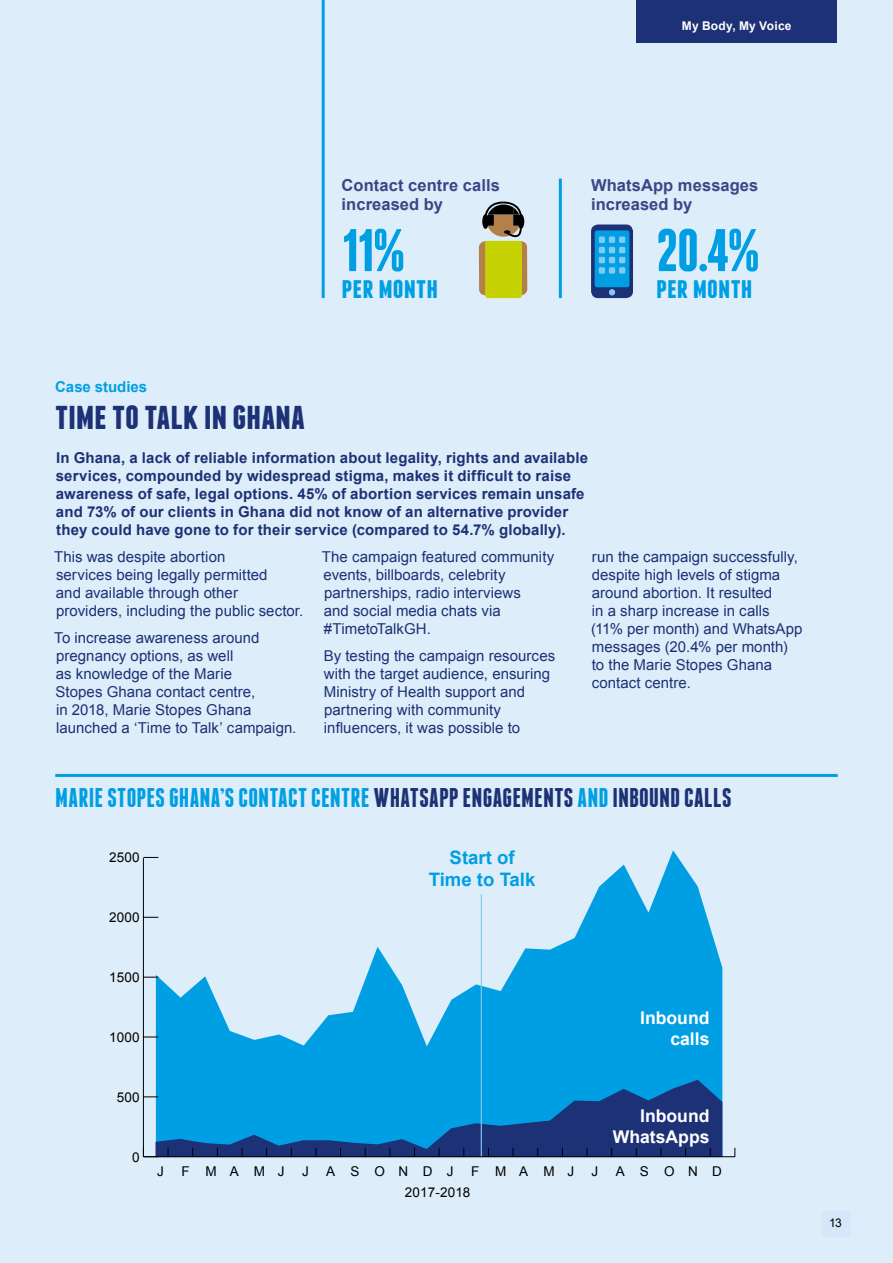
<style>
.page{position:relative;width:893px;height:1263px;background:#ddedf9}
.page>*{position:absolute;margin:0;border:0;box-sizing:border-box;transform-origin:0 0}
.Body_Bold{font:700 60px "Franchise";color:#009fe3}
.t1{font:700 39px "Franchise";letter-spacing:-.005em;color:#1d3176}
.Body_Bold-2{font:700 30px "Franchise";letter-spacing:.005em;color:#009fe3}
.t2{font:700 27px "Franchise";letter-spacing:.01em;color:#009fe3}
.t3{font:700 18.6px/22.4px "Arial";color:#009fe3;text-align:center}
.t4{font:700 17.55px/21.1px "Arial";color:#fff;text-align:right}
.Body_Indent{font:700 16.5px/19.5px "Arial";letter-spacing:.005em;color:#3b4686}
.Body_Indent-2{font:15px/18px "Arial";letter-spacing:.005em;color:#1d3176}
.Body_Indent-3{font:700 15px/18px "Arial";letter-spacing:.01em;color:#1d3176}
.Body_Indent-4{font:700 15px "Arial";color:#009fe3}
.t5{font:13.5px "Arial";letter-spacing:.01em;color:#000}
.t6{font:700 12px "Arial";letter-spacing:.02em;color:#fff}
.t7{font:12px "Arial";color:#000}
.s1{color:#1d3176}
</style>
<div class="page">
<div style="left:637px;top:0;width:200px;height:43px;background:#1d3176"></div>
<div style="left:822px;top:1212px;width:29px;height:25px;background:#d7e6f8"></div>
<svg style="left:591px;top:224px;width:42px;height:74px"></svg>
<div style="left:595px;top:230px;width:34px;height:57px;background:#009fe3;border-radius:2px"></div>
<svg style="left:609px;top:289px;width:6px;height:6px"></svg>
<div style="left:599px;top:236px;width:6px;height:7px;background:#82caf0;border-radius:2px"></div>
<div style="left:599px;top:267px;width:6px;height:7px;background:#82caf0;border-radius:2px"></div>
<div style="left:609px;top:236px;width:6px;height:7px;background:#82caf0;border-radius:2px"></div>
<div style="left:609px;top:267px;width:6px;height:7px;background:#82caf0;border-radius:2px"></div>
<div style="left:619px;top:236px;width:6px;height:7px;background:#82caf0;border-radius:2px"></div>
<div style="left:619px;top:267px;width:6px;height:7px;background:#82caf0;border-radius:2px"></div>
<svg style="left:599px;top:247px;width:26px;height:16px"></svg>
<div style="left:485px;top:241px;width:37px;height:57px;background:#c5d100;border-radius:3px"></div>
<svg style="left:479px;top:201px;width:48px;height:94px"></svg>
<hr style="left:559px;top:179px;width:3px;height:119px;background:#009fe3">
<hr style="left:322px;top:0;width:3px;height:298px;background:#009fe3">
<hr style="left:55px;top:774px;width:783px;height:3px;background:#009fe3">
<svg style="left:156px;top:850px;width:566px;height:230px"></svg>
<hr style="left:143px;top:1156px;width:592px;height:1px;background:#000">
<hr style="left:143px;top:858px;width:1px;height:299px;background:#000">
<svg style="left:143px;top:1080px;width:579px;height:77px;background:#1072b4"></svg>
<svg style="left:144px;top:1036px;width:14px;height:1px"></svg>
<svg style="left:144px;top:977px;width:14px;height:1px"></svg>
<svg style="left:144px;top:917px;width:14px;height:1px"></svg>
<svg style="left:143px;top:857px;width:15px;height:1px"></svg>
<hr style="left:481px;top:894px;width:1px;height:262px;background:#82caf0">
<p class="t6" style="left:682px;top:18px;width:111px">My Body, My Voice</p>
<p class="Body_Indent" style="left:342px;top:176px;width:160px">Contact centre calls increased by</p>
<p class="Body_Indent" style="left:591px;top:176px;width:169px">WhatsApp messages</p>
<p class="Body_Indent" style="left:591px;top:195px;width:103px">increased by</p>
<p class="Body_Bold" style="left:656px;top:222px;width:105px">20.4%</p>
<p class="Body_Bold-2" style="left:656px;top:274px;width:98px">per month</p>
<p class="Body_Bold" style="left:342px;top:222px;width:65px">11%</p>
<p class="Body_Bold-2" style="left:342px;top:274px;width:98px">per month</p>
<p class="Body_Indent-4" style="left:55px;top:377px;width:93px">Case studies</p>
<p class="t1" style="left:55px;top:397px;width:251px">time to talk in ghana</p>
<p class="Body_Indent-3" style="left:56px;top:449px;width:534px">In Ghana, a lack of reliable information about legality, rights and available services, compounded by widespread stigma, makes it difficult to raise awareness of safe, legal options. 45% of abortion services remain unsafe and 73% of our clients in Ghana did not know of an alternative provider they could have gone to for their service (compared to 54.7% globally).</p>
<p class="Body_Indent-2" style="left:54px;top:548px;width:251px">This was despite abortion<br>services being legally permitted<br>and available through other providers, including the public sector.</p>
<p class="Body_Indent-2" style="left:54px;top:629px;width:244px">To increase awareness around pregnancy options, as well<br>as knowledge of the Marie<br>Stopes Ghana contact centre,<br>in 2018, Marie Stopes Ghana launched a ‘Time to Talk’ campaign.</p>
<p class="Body_Indent-2" style="left:322px;top:548px;width:234px">The campaign featured community events, billboards, celebrity partnerships, radio interviews<br>and social media chats via #TimetoTalkGH.</p>
<p class="Body_Indent-2" style="left:324px;top:647px;width:233px">By testing the campaign resources with the target audience, ensuring<br>Ministry of Health support and partnering with community influencers, it was possible to</p>
<p class="Body_Indent-2" style="left:591px;top:548px;width:213px">run the campaign successfully, despite high levels of stigma around abortion. It resulted<br>in a sharp increase in calls (11% per month) and WhatsApp messages (20.4% per month) to the Marie Stopes Ghana contact centre.</p>
<p class="t2" style="left:55px;top:785px;width:678px">MARIE STOPES GHANA’S CONTACT CENTRE <span class="s1">WHATSAPP ENGAGEMENTS</span> AND <span class="s1">INBOUND CALLS</span></p>
<p class="t5" style="left:109px;top:848px;width:32px">2500</p>
<p class="t5" style="left:109px;top:908px;width:32px">2000</p>
<p class="t3" style="left:429px;top:847px;width:108px">Start of<br>Time to Talk</p>
<p class="t5" style="left:109px;top:968px;width:32px">1500</p>
<p class="t5" style="left:109px;top:1028px;width:32px">1000</p>
<p class="t5" style="left:117px;top:1088px;width:24px">500</p>
<p class="t5" style="left:132px;top:1148px;width:9px">0</p>
<p class="t4" style="left:640px;top:1008px;width:71px">Inbound calls</p>
<p class="t4" style="left:613px;top:1105px;width:98px">Inbound<br>WhatsApps</p>
<p class="t5" style="left:157px;top:1162px;width:8px">J</p>
<p class="t5" style="left:181px;top:1162px;width:10px">F</p>
<p class="t5" style="left:206px;top:1162px;width:13px">M</p>
<p class="t5" style="left:230px;top:1162px;width:11px">A</p>
<p class="t5" style="left:254px;top:1162px;width:13px">M</p>
<p class="t5" style="left:278px;top:1162px;width:8px">J</p>
<p class="t5" style="left:302px;top:1162px;width:8px">J</p>
<p class="t5" style="left:326px;top:1162px;width:11px">A</p>
<p class="t5" style="left:350px;top:1162px;width:11px">S</p>
<p class="t5" style="left:374px;top:1162px;width:12px">O</p>
<p class="t5" style="left:399px;top:1162px;width:11px">N</p>
<p class="t5" style="left:423px;top:1162px;width:11px">D</p>
<p class="t5" style="left:447px;top:1162px;width:8px">J</p>
<p class="t5" style="left:471px;top:1162px;width:10px">F</p>
<p class="t5" style="left:495px;top:1162px;width:13px">M</p>
<p class="t5" style="left:519px;top:1162px;width:11px">A</p>
<p class="t5" style="left:543px;top:1162px;width:13px">M</p>
<p class="t5" style="left:567px;top:1162px;width:8px">J</p>
<p class="t5" style="left:592px;top:1162px;width:8px">J</p>
<p class="t5" style="left:616px;top:1162px;width:11px">A</p>
<p class="t5" style="left:640px;top:1162px;width:11px">S</p>
<p class="t5" style="left:664px;top:1162px;width:12px">O</p>
<p class="t5" style="left:688px;top:1162px;width:11px">N</p>
<p class="t5" style="left:712px;top:1162px;width:11px">D</p>
<p class="t5" style="left:405px;top:1183px;width:67px">2017-2018</p>
<p class="t7" style="left:829px;top:1215px;width:14px">13</p>
</div>
